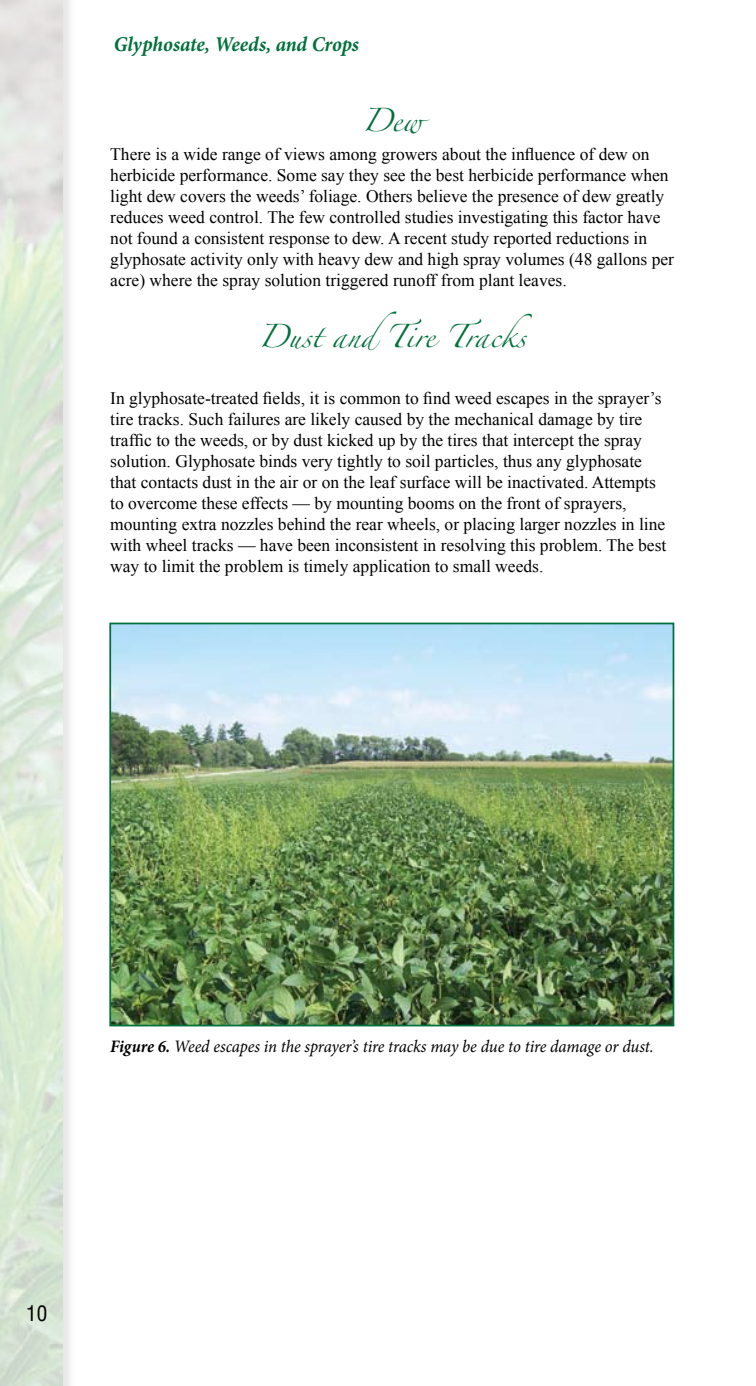
<style>
.page{position:relative;width:756px;height:1386px;background:#fff}
.page>*{position:absolute;margin:0;border:0;box-sizing:border-box;transform-origin:0 0}
.t1{font:italic 700 21px "Minion Pro";letter-spacing:-.005em;color:#00703c;scale:.95 1}
.t2{font:21px "Zapfino";color:#00703c}
.t3{font:condensed 21px "Helvetica";color:#000}
.t4{font:17.5px/21px "Times New Roman";color:#000}
.t5{font:italic 17.5px "Minion Pro";letter-spacing:-.01em;color:#000;scale:.95 1}
.s1{font-weight:700}
</style>
<div class="page">
<div style="left:0;top:0;width:77px;height:1386px;background:#000;opacity:.4"></div>
<img style="left:0;top:0;width:63px;height:1386px">
<img style="left:112px;top:626px;width:559px;height:397px">
<div style="left:109px;top:623px;width:565px;height:403px;border:2px solid #00703c"></div>
<p class="t1" style="left:114px;top:29px;width:260px">Glyphosate, Weeds, and Crops</p>
<p class="t2" style="left:362px;top:112px;width:62px">Dew</p>
<p class="t4" style="left:110px;top:144px;width:565px">There is a wide range of views among growers about the influence of dew on herbicide performance. Some say they see the best herbicide performance when light dew covers the weeds’ foliage. Others believe the presence of dew greatly reduces weed control. The few controlled studies investigating this factor have not found a consistent response to dew. A recent study reported reductions in glyphosate activity only with heavy dew and high spray volumes (48 gallons per acre) where the spray solution triggered runoff from plant leaves.</p>
<p class="t2" style="left:258px;top:327px;width:275px">Dust andTire Tracks</p>
<p class="t4" style="left:110px;top:387px;width:558px">In glyphosate-treated fields, it is common to find weed escapes in the sprayer’s tire tracks. Such failures are likely caused by the mechanical damage by tire traffic to the weeds, or by dust kicked up by the tires that intercept the spray solution. Glyphosate binds very tightly to soil particles, thus any glyphosate that contacts dust in the air or on the leaf surface will be inactivated. Attempts to overcome these effects — by mounting booms on the front of sprayers, mounting extra nozzles behind the rear wheels, or placing larger nozzles in line with wheel tracks — have been inconsistent in resolving this problem. The best way to limit the problem is timely application to small weeds.</p>
<p class="t5" style="left:110px;top:1035px;width:574px"><span class="s1">Figure 6.</span> Weed escapes in the sprayer’s tire tracks may be due to tire damage or dust.</p>
<p class="t3" style="left:26px;top:1300px;width:22px">10</p>
</div>
